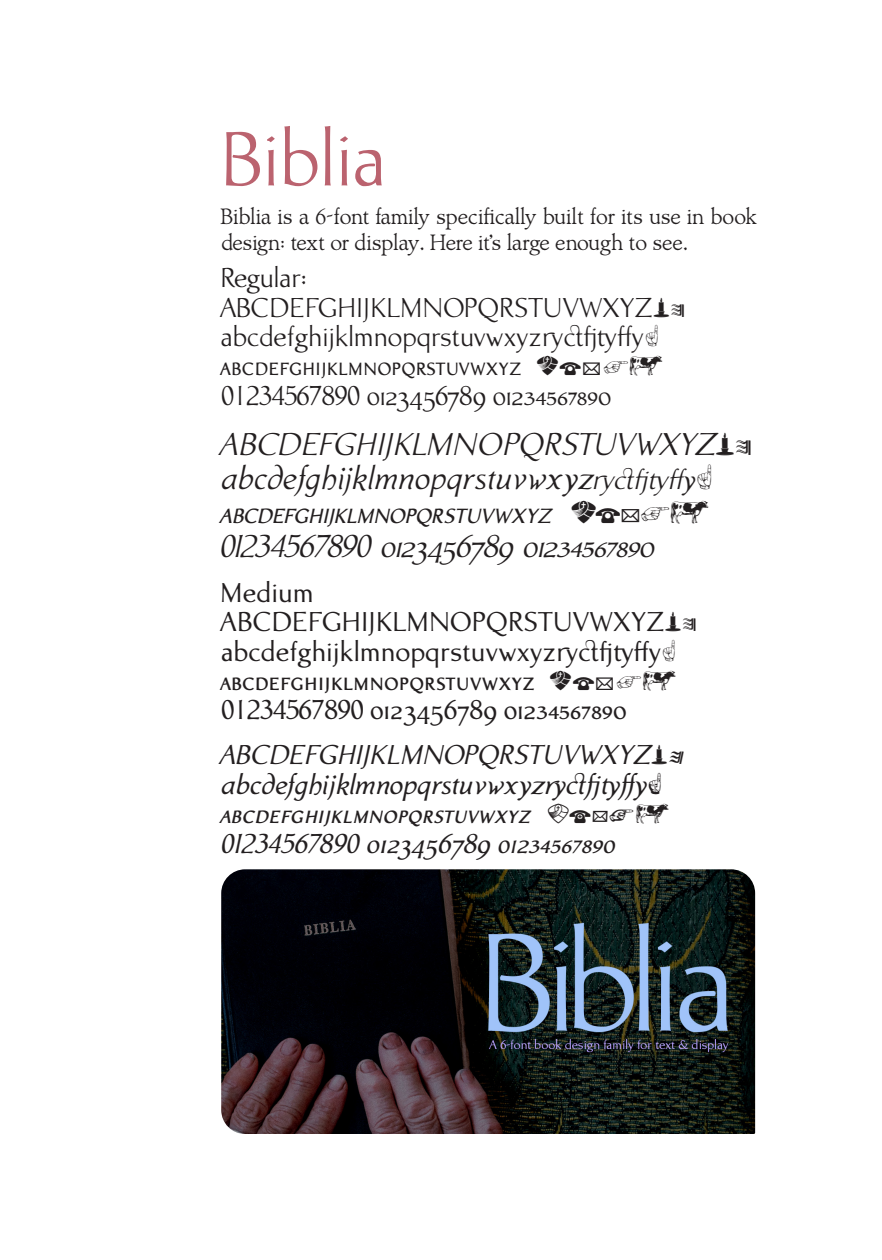
<style>
.page{position:relative;width:882px;height:1260px;background:#fff}
.page>*{position:absolute;margin:0;border:0;box-sizing:border-box;transform-origin:0 0}
.t1{font:78.75px "Biblia";color:#bb636f}
.Alphabet_Biblia{font:italic 32.38px/33.9px "Biblia";letter-spacing:-.015em;color:#231f20}
.Alphabet_Biblia-2{font:28px/29.4px "Biblia";color:#231f20}
.Alphabet_Biblia-3{font:500 28px/29.4px "Biblia";color:#231f20}
.Alphabet_Biblia-4{font:italic 500 28px/29.4px "Biblia";color:#231f20}
._2-No_first{font:22.75px/26.2px "Biblia Serif";color:#231f20}
.s1{font-size:28px}
</style>
<div class="page">
<img style="left:221px;top:869px;width:534px;height:265px">
<p class="t1" style="left:219px;top:115px;width:169px">Biblia</p>
<p class="_2-No_first" style="left:220px;top:204px;width:538px">Biblia is a 6-font family specifically built for its use in book design: text or display. Here it’s large enough to see.</p>
<p class="Alphabet_Biblia-2" style="left:219px;top:264px;width:468px">Regular:<br>ABCDEFGHIJKLMNOPQRSTUVWXYZ∆≈ abcdefghijklmnopqrstuvwxyzryctfjtyffyƒ abcdefghijklmnopqrstuvwxyz ◊∫π¬µ<br>01234567890 0123456789 01234567890</p>
<p class="Alphabet_Biblia" style="left:218px;top:428px;width:535px">ABCDEFGHIJKLMNOPQRSTUVWXYZ∆≈ abcdefghijklm nopqrstuvwxyz<span class="s1">ryctfjtyffy</span>ƒ abcdefghijklmnopqrstuvwxyz ◊∫π¬µ 01234567890 0123456789 01234567890</p>
<p class="Alphabet_Biblia-3" style="left:219px;top:579px;width:480px">Medium<br>ABCDEFGHIJKLMNOPQRSTUVWXYZ∆≈ abcdefghijklmnopqrstuvwxyzryctfjtyffyƒ abcdefghijklmnopqrstuvwxyz ◊∫π¬µ<br>01234567890 0123456789 01234567890</p>
<p class="Alphabet_Biblia-4" style="left:218px;top:742px;width:466px">ABCDEFGHIJKLMNOPQRSTUVWXYZ∆≈ abcdefghijklm nopqrstuvwxyzryctfjtyffyƒ abcdefghijklmnopqrstuvwxyz ◊∫π¬µ 01234567890 0123456789 01234567890</p>
</div>
